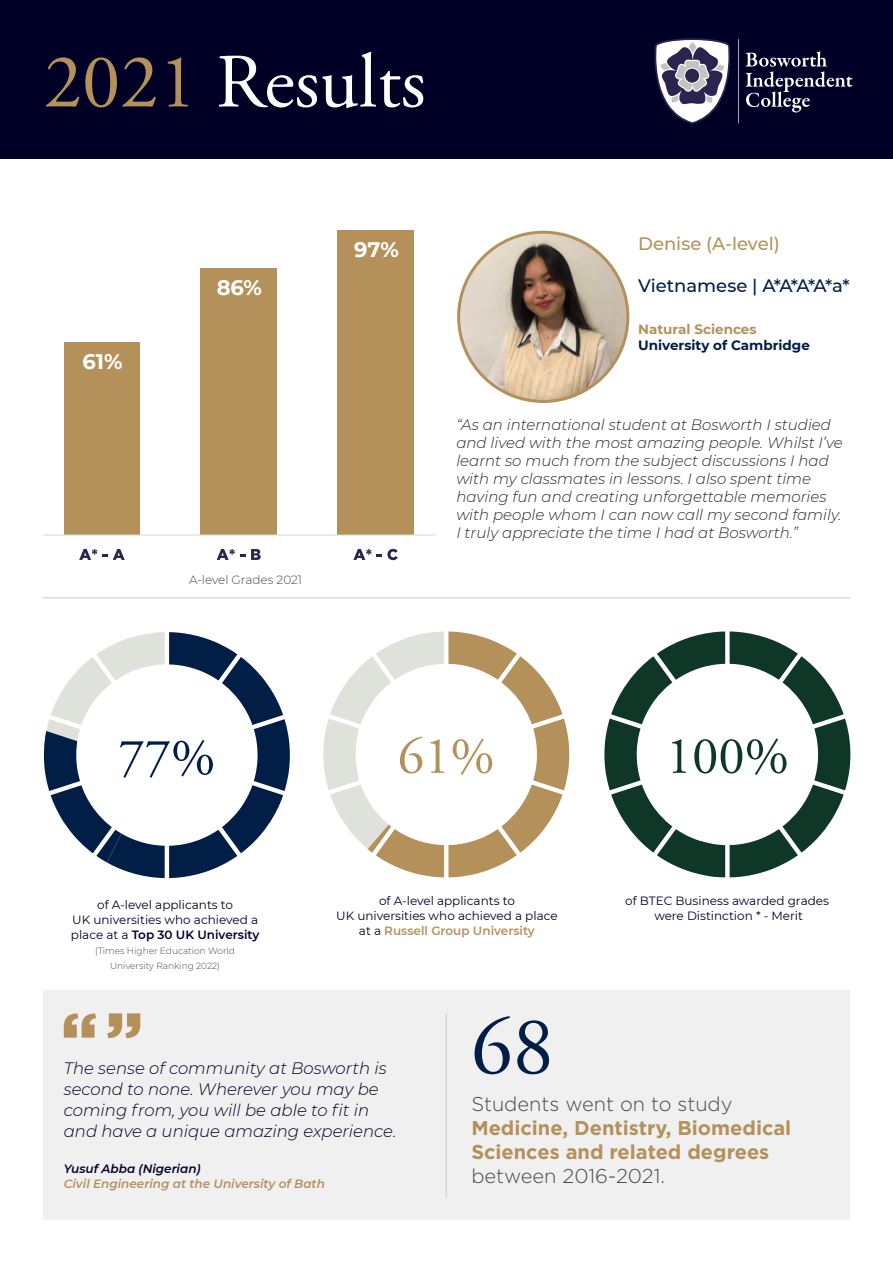
<style>
.page{position:relative;width:893px;height:1263px;background:#fff}
.page>*{position:absolute;margin:0;border:0;box-sizing:border-box;transform-origin:0 0}
.t1{font:82.5px "Adobe Garamond Pro";color:#001e46}
.t2{font:76.5px "Adobe Garamond Pro";color:#fff}
.t3{font:52.5px "Adobe Garamond Pro";color:#0f3728}
.t4{font:52.5px "Adobe Garamond Pro";color:#b4915a}
.t5{font:52.5px "Adobe Garamond Pro";color:#001e46}
.t6{font:700 21px "Montserrat";color:#fff}
.t7{font:700 19.95px/24px "Gotham";color:#b4915a}
.t8{font:500 18px "Montserrat";color:#001e46}
.t9{font:500 18px "Montserrat";color:#b4915a}
.t10{font:italic 300 16.5px/21px "Montserrat";color:#000026}
.t11{font:italic 300 15px/18px "Montserrat";color:#282828}
.t12{font:700 13.5px/16.5px "Montserrat";color:#001e46}
.t13{font:12px/15px "Montserrat";color:#000026;text-align:center}
.t14{font:italic 600 12px "Montserrat";color:#b4915a}
.t15{font:italic 600 12px "Montserrat";color:#000026}
.t16{font:300 12px "Montserrat";color:#484848}
.t17{font:300 9px/15px "Montserrat";color:#484848;text-align:center}
.s1{color:#b4915a}
.s2{font-weight:600}
.s3{font-weight:600;color:#b4915a}
.s4{font-weight:300;color:#484848}
</style>
<div class="page">
<div style="left:43px;top:990px;width:807px;height:230px;background:#f0f0f0"></div>
<div style="left:0;top:0;width:893px;height:158px;background:#000026"></div>
<hr style="left:43px;top:597px;width:807px;height:1px;background:#c8c8c8">
<svg style="left:654px;top:38px;width:76px;height:86px"></svg>
<div style="left:685px;top:69px;width:14px;height:14px;background:#2a254e;border-radius:50%"></div>
<svg style="left:745px;top:51px;width:107px;height:61px"></svg>
<hr style="left:738px;top:39px;width:1px;height:84px;background:#fff">
<div style="left:64px;top:342px;width:76px;height:193px;background:#b4915a"></div>
<div style="left:201px;top:268px;width:76px;height:267px;background:#b4915a"></div>
<div style="left:338px;top:230px;width:76px;height:305px;background:#b4915a"></div>
<hr style="left:43px;top:535px;width:393px;height:1px;background:#d7d7d4">
<svg style="left:79px;top:549px;width:18px;height:11px"></svg>
<svg style="left:103px;top:549px;width:22px;height:11px"></svg>
<svg style="left:217px;top:549px;width:28px;height:11px"></svg>
<svg style="left:251px;top:549px;width:10px;height:11px"></svg>
<svg style="left:353px;top:549px;width:45px;height:11px"></svg>
<svg style="left:604px;top:631px;width:246px;height:246px"></svg>
<hr style="left:446px;top:1013px;width:1px;height:184px;background:#c8c8c8">
<svg style="left:64px;top:1013px;width:32px;height:25px"></svg>
<svg style="left:107px;top:1013px;width:33px;height:25px"></svg>
<svg style="left:323px;top:631px;width:246px;height:246px"></svg>
<img style="left:459px;top:232px;width:169px;height:169px;border-radius:85px">
<svg style="left:44px;top:632px;width:246px;height:246px"></svg>
<p class="t2" style="left:44px;top:36px;width:383px"><span class="s1">2021</span> Results</p>
<p class="t6" style="left:83px;top:347px;width:42px">61%</p>
<p class="t6" style="left:217px;top:272px;width:47px">86%</p>
<p class="t6" style="left:354px;top:234px;width:46px">97%</p>
<p class="t16" style="left:189px;top:571px;width:115px">A-level Grades 2021</p>
<p class="t9" style="left:638px;top:231px;width:143px">Denise (A-level)</p>
<p class="t8" style="left:638px;top:273px;width:213px">Vietnamese | A*A*A*A*a*</p>
<p class="t12" style="left:638px;top:320px;width:173px"><span class="s1">Natural Sciences<br></span>University of Cambridge</p>
<p class="t11" style="left:456px;top:415px;width:388px">“As an international student at Bosworth I studied and lived with the most amazing people. Whilst I’ve learnt so much from the subject discussions I had with my classmates in lessons. I also spent time having fun and creating unforgettable memories with people whom I can now call my second family.<br>I truly appreciate the time I had at Bosworth.”</p>
<p class="t5" style="left:118px;top:726px;width:98px">77%</p>
<p class="t13" style="left:71px;top:897px;width:190px">of A-level applicants to<br>UK universities who achieved a place at a <span class="s2">Top 30 UK University</span></p>
<p class="t17" style="left:95px;top:943px;width:141px">(Times Higher Education World<br>University Ranking 2022)</p>
<p class="t4" style="left:398px;top:725px;width:98px">61%</p>
<p class="t3" style="left:666px;top:725px;width:125px">100%</p>
<p class="t13" style="left:336px;top:893px;width:223px">of A-level applicants to<br>UK universities who achieved a place at a <span class="s3">Russell Group University</span></p>
<p class="t13" style="left:625px;top:893px;width:205px">of BTEC Business awarded grades were Distinction * - Merit</p>
<p class="t10" style="left:64px;top:1057px;width:334px">The sense of community at Bosworth is second to none. Wherever you may be coming from, you will be able to fit in and have a unique amazing experience.</p>
<p class="t15" style="left:64px;top:1160px;width:138px">Yusuf Abba (Nigerian)</p>
<p class="t14" style="left:64px;top:1175px;width:263px">Civil Engineering at the University of Bath</p>
<p class="t1" style="left:471px;top:997px;width:84px">68</p>
<p class="t7" style="left:471px;top:1092px;width:321px"><span class="s4">Students went on to study<br></span>Medicine, Dentistry, Biomedical<br>Sciences and related degrees <span class="s4">between 2016-2021.</span></p>
</div>
